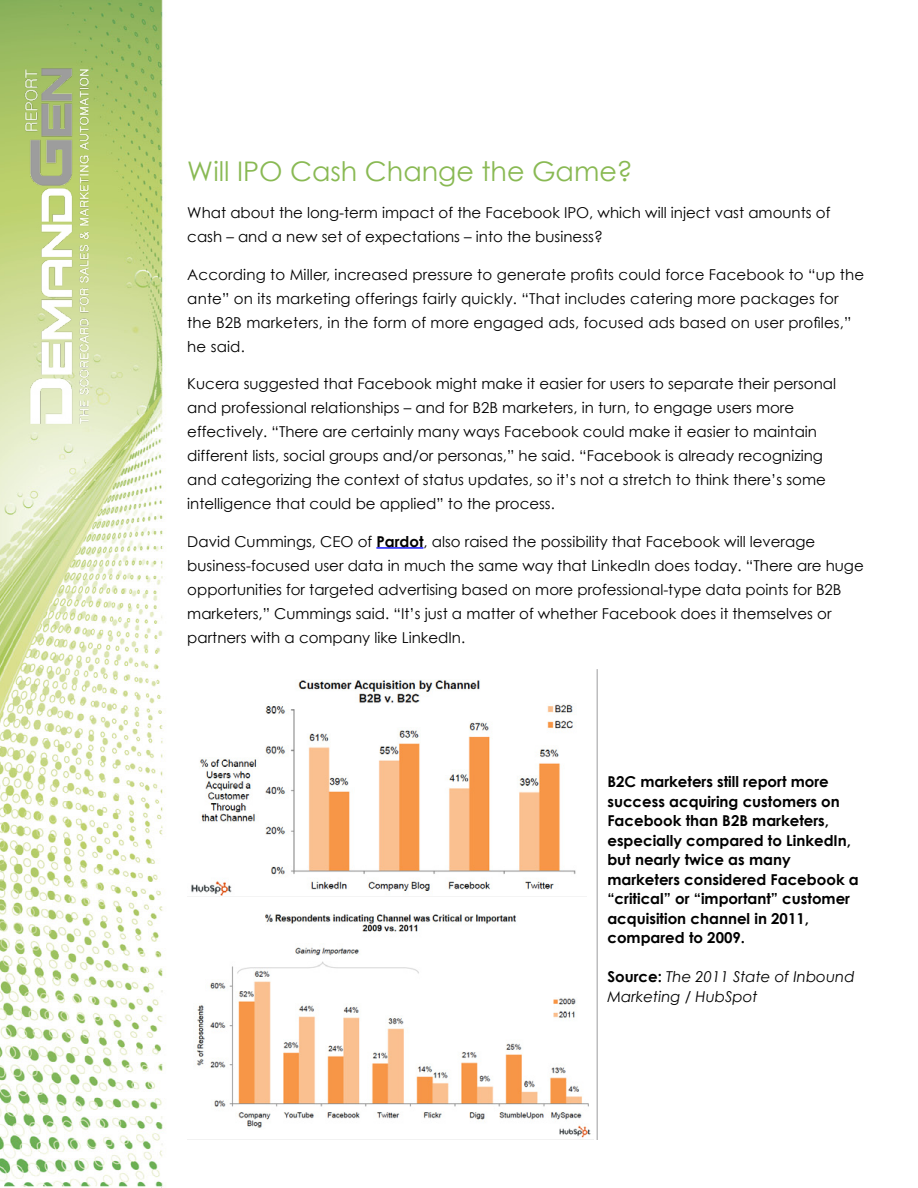
<style>
.page{position:relative;width:918px;height:1188px;background:#fff}
.page>*{position:absolute;margin:0;border:0;box-sizing:border-box;transform-origin:0 0}
.t1{font:27px "Century Gothic";color:#89b953}
.t2{font:15px/24px "Century Gothic";color:#000}
.t3{font:700 15px/19.5px "Century Gothic";color:#000}
.t4{font:italic 15px/19.5px "Century Gothic";color:#000}
.s1{font-weight:700}
.s2{font-weight:700;font-style:normal}
</style>
<div class="page">
<img style="left:0;top:0;width:594px;height:1188px">
<img style="left:18px;top:54px;width:77px;height:374px">
<hr style="left:376px;top:547px;width:48px;height:2px;background:#00f">
<img style="left:187px;top:676px;width:399px;height:221px">
<img style="left:187px;top:908px;width:406px;height:232px">
<hr style="left:596px;top:669px;width:2px;height:471px;background:#58595b">
<h1 class="t1" style="left:187px;top:154px;width:447px">Will IPO Cash Change the Game?</h1>
<p class="t2" style="left:187px;top:200px;width:645px">What about the long-term impact of the Facebook IPO, which will inject vast amounts of cash – and a new set of expectations – into the business?</p>
<p class="t2" style="left:187px;top:262px;width:678px">According to Miller, increased pressure to generate profits could force Facebook to “up the ante” on its marketing offerings fairly quickly. “That includes catering more packages for the B2B marketers, in the form of more engaged ads, focused ads based on user profiles,” he said.</p>
<p class="t2" style="left:187px;top:371px;width:650px">Kucera suggested that Facebook might make it easier for users to separate their personal and professional relationships – and for B2B marketers, in turn, to engage users more effectively. “There are certainly many ways Facebook could make it easier to maintain different lists, social groups and/or personas,” he said. “Facebook is already recognizing and categorizing the context of status updates, so it’s not a stretch to think there’s some intelligence that could be applied” to the process.</p>
<p class="t2" style="left:187px;top:529px;width:678px">David Cummings, CEO of <span class="s1">Pardot</span>, also raised the possibility that Facebook will leverage business-focused user data in much the same way that LinkedIn does today. “There are huge opportunities for targeted advertising based on more professional-type data points for B2B marketers,” Cummings said. “It’s just a matter of whether Facebook does it themselves or partners with a company like LinkedIn.</p>
<p class="t3" style="left:607px;top:772px;width:253px">B2C marketers still report more success acquiring customers on<br>Facebook than B2B marketers, especially compared to LinkedIn, but nearly twice as many marketers considered Facebook a “critical” or “important” customer acquisition channel in 2011, compared to 2009.</p>
<p class="t4" style="left:607px;top:967px;width:249px"><span class="s2">Source:</span> The 2011 State of Inbound<br>Marketing / HubSpot</p>
</div>
